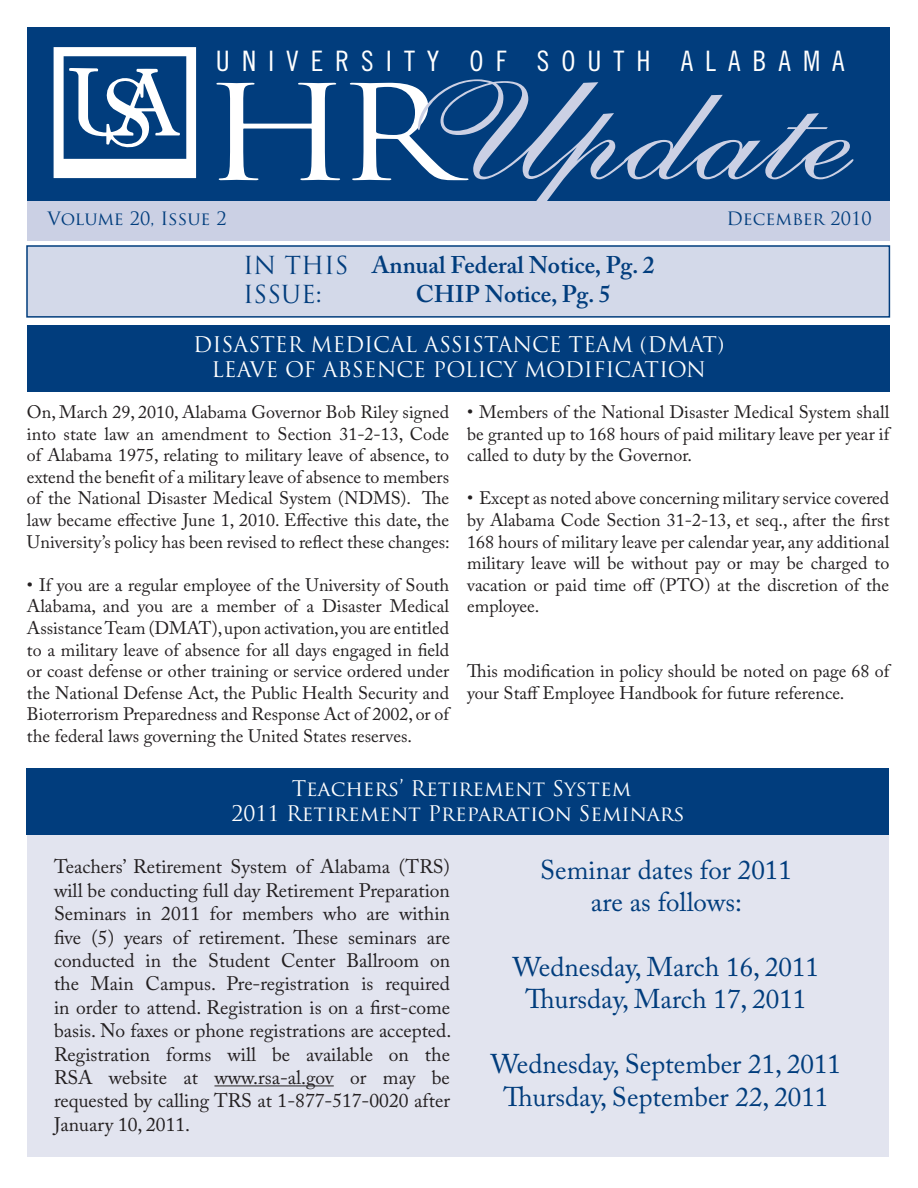
<style>
.page{position:relative;width:918px;height:1188px;background:#fff}
.page>*{position:absolute;margin:0;border:0;box-sizing:border-box;transform-origin:0 0}
.t1{font:157.65px "Sheer Elegance";color:#cbd0e4;scale:1.27 1}
.t2{font:28.2px "Trade Condensed";letter-spacing:.425em;color:#fff}
.t3{font:27px/32.4px "Adobe Caslon Pro";color:#013d7d;text-align:center}
.t4{font:24.15px "Trajan Pro";color:#013d7d}
.t5{font:600 24px "Adobe Caslon Pro";color:#013d7d}
.t6{font:21px/25.2px "Trajan Pro";color:#fff;text-align:center}
.t7{font:19.5px/23.4px "Adobe Caslon Pro";color:#231f20;text-align:justify}
.t8{font:18px/21.6px "Adobe Caslon Pro";color:#231f20;text-align:justify}
.t9{font:18px "Trajan Pro";color:#013d7d}
.s1{font-family:"Trajan Pro";font-size:128.85px;color:#fff}
.s2{font-family:"Trajan Pro";font-weight:400;font-size:24.15px}
</style>
<div class="page">
<div style="left:27px;top:780px;width:862px;height:377px;background:#e2e4ef"></div>
<hr style="left:214px;top:1085px;width:120px;height:1px;background:#231f20">
<div style="left:26px;top:245px;width:864px;height:73px;background:#d3d9e9;border:2px solid #013d7d"></div>
<div style="left:27px;top:27px;width:862px;height:185px;background:#013d7d"></div>
<svg style="left:54px;top:47px;width:142px;height:131px"></svg>
<div style="left:27px;top:201px;width:862px;height:39px;background:#cbd0e4"></div>
<div style="left:27px;top:325px;width:862px;height:66px;background:#013d7d"></div>
<div style="left:26px;top:769px;width:863px;height:66px;background:#013d7d"></div>
<p class="t2" style="left:216px;top:44px;width:630px">UNIVERSITY OF SOUTH ALABAMA</p>
<p class="t1" style="left:202px;top:54px;width:513px"><span class="s1">HR</span>Update</p>
<p class="t9" style="left:48px;top:207px;width:181px">Volume 20, Issue 2</p>
<p class="t9" style="left:727px;top:207px;width:147px">December 2010</p>
<h1 class="t5" style="left:243px;top:251px;width:413px"><span class="s2">IN THIS</span> Annual Federal Notice, Pg. 2</h1>
<h1 class="t4" style="left:243px;top:279px;width:81px">ISSUE:</h1>
<h1 class="t5" style="left:416px;top:280px;width:197px">ChiP Notice, Pg. 5</h1>
<p class="t6" style="left:193px;top:332px;width:533px">DISASTER MEDI AL ASSISTAN E TEAM (DMAT)<br>LEAVE OF ABSEN E POLI Y MODIFI ATION</p>
<p class="t8" style="left:27px;top:401px;width:424px">On, March 29, 2010, Alabama Governor Bob Rile signed into state law an amendment to Section 31-2-13, Code of Alabama 1975, relating to militar leave of absence, to extend the beneft of a militar leave of absence to members of the National Disaster Medical S stem (NDMS). Te law became efective June 1, 2010. Efective this date, the Universit ’s polic has been revised to refect these changes:</p>
<p class="t8" style="left:27px;top:574px;width:426px;text-align:left">• If ou are a regular emplo ee of the Universit of South Alabama, and ou are a member of a Disaster Medical Assistance Team (DMAT),upon activation, ou are entitled to a militar leave of absence for all da s engaged in feld or coast defense or other training or service ordered under the National Defense Act, the Public Health Securit and Bioterrorism Preparedness and Response Act of 2002, or of the federal laws governing the United States reserves.</p>
<p class="t8" style="left:467px;top:401px;width:426px">• Members of the National Disaster Medical S stem shall be granted up to 168 hours of paid militar leave per ear if called to dut b the Governor.</p>
<p class="t8" style="left:467px;top:487px;width:424px">• Except as noted above concerning militar service covered b Alabama Code Section 31-2-13, et seq., after the frst 168 hours of militar leave per calendar ear, an additional militar leave will be without pa or ma be charged to vacation or paid time of (PTO) at the discretion of the emplo ee.</p>
<p class="t8" style="left:475px;top:660px;width:418px;text-indent:-8px">Tis modifcation in polic should be noted on page 68 of our Staf Emplo ee Handbook for future reference.</p>
<p class="t6" style="left:231px;top:776px;width:455px">Teachers’ Retirement System<br>2011 Retirement Preparation Seminars</p>
<p class="t7" style="left:54px;top:855px;width:399px">Teachers’ Retirement S stem of Alabama (TRS) will be conducting full da Retirement Preparation Seminars in 2011 for members who are within fve (5) ears of retirement. Tese seminars are conducted in the Student Center Ballroom on the Main Campus. Pre-registration is required in order to attend. Registration is on a frst-come basis. No faxes or phone registrations are accepted.<br>Registration forms will be available on the RSA website at www.rsa-al.gov or ma</p>
<p class="t3" style="left:540px;top:853px;width:253px">Seminar dates for 2011 are as follows:</p>
<p class="t3" style="left:513px;top:951px;width:308px">Wednesda , March 16, 2011<br>Tursda , March 17, 2011</p>
<h2 class="t3" style="left:491px;top:1048px;width:352px">Wednesda , September 21, 2011<br>Tursda , September 22, 2011</h2>
<p class="t7" style="left:54px;top:1066px;width:398px;text-indent:378px">be requested b calling TRS at 1-877-517-0020 after Januar 10, 2011.</p>
</div>
